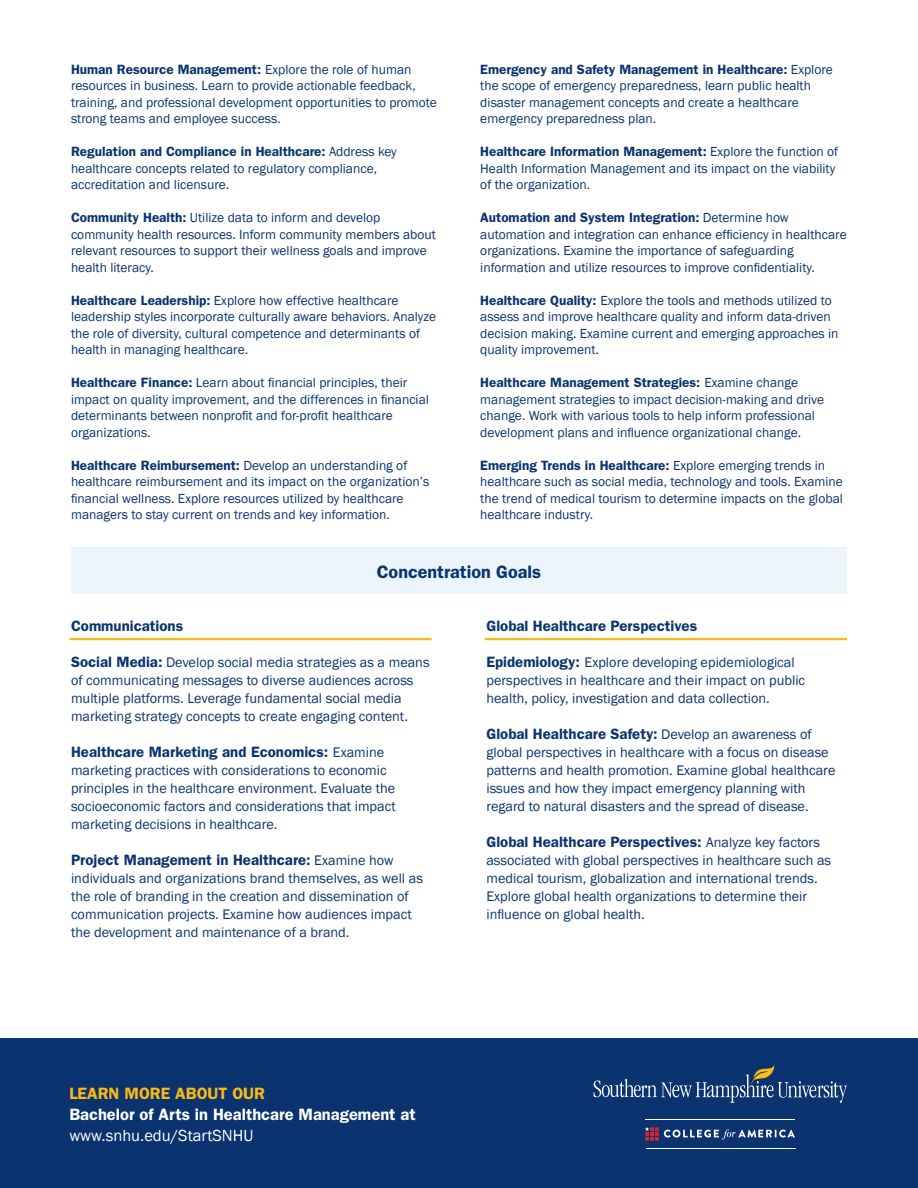
<style>
.page{position:relative;width:918px;height:1188px;background:#fff}
.page>*{position:absolute;margin:0;border:0;box-sizing:border-box;transform-origin:0 0}
.t1{font:600 18px "Franklin Gothic";color:#0a3370}
.t2{font:600 16.5px "Franklin Gothic";color:#fff}
.t3{font:16.5px "Franklin Gothic";color:#fff}
.t4{font:600 16.5px "Franklin Gothic";color:#fcba12}
.t5{font:600 15px "Franklin Gothic";color:#0a3370}
.t6{font:14.25px/18px "Franklin Gothic";color:#0a3370}
.t7{font:13.5px/16.5px "Franklin Gothic";color:#0a3370}
.s1{font-weight:600}
.s2{font-weight:600;font-size:15px}
.s3{font-weight:400;font-size:14.25px}
</style>
<div class="page">
<div style="left:0;top:1039px;width:918px;height:149px;background:#0a3370"></div>
<div style="left:71px;top:548px;width:776px;height:46px;background:#ebf5fb"></div>
<svg style="left:594px;top:1065px;width:253px;height:38px"></svg>
<svg style="left:645px;top:1127px;width:150px;height:14px"></svg>
<hr style="left:645px;top:1119px;width:150px;height:1px;background:#fff">
<hr style="left:646px;top:1149px;width:149px;height:1px;background:#fff">
<hr style="left:69px;top:638px;width:363px;height:2px;background:#fcb814">
<hr style="left:485px;top:638px;width:362px;height:2px;background:#fcb814">
<p class="t7" style="left:71px;top:61px;width:367px"><span class="s1">Human Resource Management:</span> Explore the role of human resources in business. Learn to provide actionable feedback, training, and professional development opportunities to promote strong teams and employee success.</p>
<p class="t7" style="left:71px;top:144px;width:327px"><span class="s1">Regulation and Compliance in Healthcare:</span> Address key healthcare concepts related to regulatory compliance, accreditation and licensure.</p>
<p class="t7" style="left:71px;top:210px;width:366px"><span class="s1">Community Health:</span> Utilize data to inform and develop community health resources. Inform community members about relevant resources to support their wellness goals and improve health literacy.</p>
<p class="t7" style="left:71px;top:292px;width:367px"><span class="s1">Healthcare Leadership:</span> Explore how effective healthcare leadership styles incorporate culturally aware behaviors. Analyze the role of diversity, cultural competence and determinants of health in managing healthcare.</p>
<p class="t7" style="left:71px;top:375px;width:359px"><span class="s1">Healthcare Finance:</span> Learn about financial principles, their impact on quality improvement, and the differences in financial determinants between nonprofit and for-profit healthcare organizations.</p>
<p class="t7" style="left:71px;top:457px;width:360px"><span class="s1">Healthcare Reimbursement:</span> Develop an understanding of healthcare reimbursement and its impact on the organization’s financial wellness. Explore resources utilized by healthcare managers to stay current on trends and key information.</p>
<p class="t7" style="left:480px;top:61px;width:354px"><span class="s1">Emergency and Safety Management in Healthcare:</span> Explore the scope of emergency preparedness, learn public health disaster management concepts and create a healthcare emergency preparedness plan.</p>
<p class="t7" style="left:480px;top:144px;width:360px"><span class="s1">Healthcare Information Management:</span> Explore the function of<br>Health Information Management and its impact on the viability of the organization.</p>
<p class="t7" style="left:480px;top:210px;width:368px"><span class="s1">Automation and System Integration:</span> Determine how automation and integration can enhance efficiency in healthcare organizations. Examine the importance of safeguarding information and utilize resources to improve confidentiality.</p>
<p class="t7" style="left:480px;top:292px;width:360px"><span class="s1">Healthcare Quality:</span> Explore the tools and methods utilized to assess and improve healthcare quality and inform data-driven decision making. Examine current and emerging approaches in quality improvement.</p>
<p class="t7" style="left:480px;top:375px;width:345px"><span class="s1">Healthcare Management Strategies:</span> Examine change management strategies to impact decision-making and drive change. Work with various tools to help inform professional development plans and influence organizational change.</p>
<p class="t7" style="left:480px;top:457px;width:364px"><span class="s1">Emerging Trends in Healthcare:</span> Explore emerging trends in healthcare such as social media, technology and tools. Examine the trend of medical tourism to determine impacts on the global healthcare industry.</p>
<p class="t1" style="left:377px;top:561px;width:166px">Concentration Goals</p>
<p class="t5" style="left:71px;top:617px;width:114px">Communications</p>
<p class="t6" style="left:71px;top:654px;width:360px"><span class="s2">Social Media:</span> Develop social media strategies as a means of communicating messages to diverse audiences across multiple platforms. Leverage fundamental social media marketing strategy concepts to create engaging content.</p>
<p class="t5" style="left:71px;top:743px;width:315px">Healthcare Marketing and Economics: <span class="s3">Examine</span></p>
<p class="t6" style="left:71px;top:762px;width:326px">marketing practices with considerations to economic principles in the healthcare environment. Evaluate the socioeconomic factors and considerations that impact marketing decisions in healthcare.</p>
<p class="t5" style="left:71px;top:851px;width:324px">Project Management in Healthcare: <span class="s3">Examine how</span></p>
<p class="t6" style="left:71px;top:870px;width:353px">individuals and organizations brand themselves, as well as the role of branding in the creation and dissemination of communication projects. Examine how audiences impact the development and maintenance of a brand.</p>
<p class="t5" style="left:486px;top:617px;width:212px">Global Healthcare Perspectives</p>
<p class="t6" style="left:486px;top:654px;width:320px"><span class="s2">Epidemiology:</span> Explore developing epidemiological perspectives in healthcare and their impact on public health, policy, investigation and data collection.</p>
<p class="t5" style="left:486px;top:725px;width:327px">Global Healthcare Safety: <span class="s3">Develop an awareness of</span></p>
<p class="t6" style="left:486px;top:744px;width:351px">global perspectives in healthcare with a focus on disease patterns and health promotion. Examine global healthcare issues and how they impact emergency planning with regard to natural disasters and the spread of disease.</p>
<p class="t5" style="left:486px;top:833px;width:335px">Global Healthcare Perspectives: <span class="s3">Analyze key factors</span></p>
<p class="t6" style="left:486px;top:852px;width:346px">associated with global perspectives in healthcare such as medical tourism, globalization and international trends.<br>Explore global health organizations to determine their influence on global health.</p>
<p class="t4" style="left:69px;top:1083px;width:197px">LEARN MORE ABOUT OUR</p>
<p class="t2" style="left:69px;top:1104px;width:348px">Bachelor of Arts in Healthcare Management at</p>
<p class="t3" style="left:69px;top:1125px;width:185px">www.snhu.edu/StartSNHU</p>
</div>
